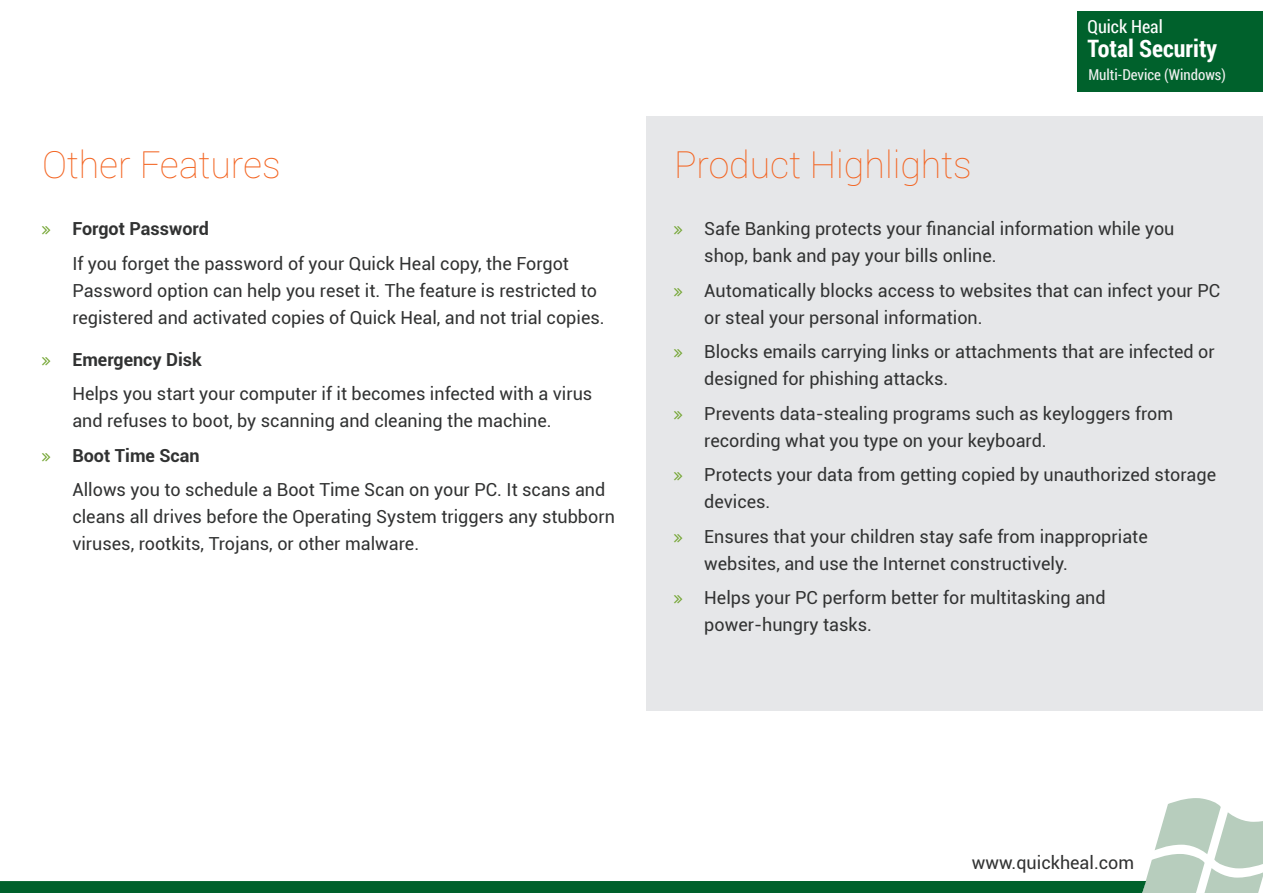
<style>
.page{position:relative;width:1263px;height:893px;background:#fff}
.page>*{position:absolute;margin:0;border:0;box-sizing:border-box;transform-origin:0 0}
.t1{font:100 37.5px "Roboto";color:#f36421}
.t2{font:700 24px "Roboto Condensed";color:#fff}
.t3{font:18px/27px "Roboto";color:#313232}
.t4{font:700 18px "Roboto";color:#313232}
.t5{font:18px "Roboto Condensed";color:#fff}
.t6{font:15px "Roboto Condensed";color:#f0f1f0}
</style>
<div class="page">
<div style="left:647px;top:116px;width:616px;height:595px;background:#e6e7e9"></div>
<div style="left:1077px;top:11px;width:186px;height:81px;background:#00612c"></div>
<svg style="left:0;top:798px;width:1263px;height:95px"></svg>
<h1 class="t1" style="left:42px;top:139px;width:240px">Other Features</h1>
<p class="t4" style="left:72px;top:216px;width:138px">Forgot Password</p>
<p class="t3" style="left:72px;top:249px;width:534px">If you forget the password of your Quick Heal copy, the Forgot<br>Password option can help you reset it. The feature is restricted to registered and activated copies of Quick Heal, and not trial copies.</p>
<p class="t4" style="left:72px;top:347px;width:131px">Emergency Disk</p>
<p class="t3" style="left:72px;top:380px;width:521px">Helps you start your computer if it becomes infected with a virus and refuses to boot, by scanning and cleaning the machine.</p>
<p class="t4" style="left:72px;top:443px;width:129px">Boot Time Scan</p>
<p class="t3" style="left:72px;top:476px;width:544px">Allows you to schedule a Boot Time Scan on your PC. It scans and cleans all drives before the Operating System triggers any stubborn viruses, rootkits, Trojans, or other malware.</p>
<p class="t5" style="left:1087px;top:14px;width:77px">Quick Heal</p>
<h2 class="t2" style="left:1087px;top:32px;width:131px">Total Security</h2>
<p class="t6" style="left:1088px;top:64px;width:139px">Multi-Device (Windows)</p>
<h1 class="t1" style="left:674px;top:139px;width:299px">Product Highlights</h1>
<p class="t3" style="left:704px;top:215px;width:472px">Safe Banking protects your financial information while you shop, bank and pay your bills online.</p>
<p class="t3" style="left:704px;top:276px;width:517px">Automatically blocks access to websites that can infect your PC or steal your personal information.</p>
<p class="t3" style="left:704px;top:338px;width:512px">Blocks emails carrying links or attachments that are infected or designed for phishing attacks.</p>
<p class="t3" style="left:704px;top:399px;width:470px">Prevents data-stealing programs such as keyloggers from recording what you type on your keyboard.</p>
<p class="t3" style="left:704px;top:461px;width:513px">Protects your data from getting copied by unauthorized storage devices.</p>
<p class="t3" style="left:704px;top:522px;width:445px">Ensures that your children stay safe from inappropriate websites, and use the Internet constructively.</p>
<p class="t3" style="left:704px;top:584px;width:403px">Helps your PC perform better for multitasking and power-hungry tasks.</p>
<p class="t3" style="left:972px;top:848px;width:164px">www.quickheal.com</p>
</div>
